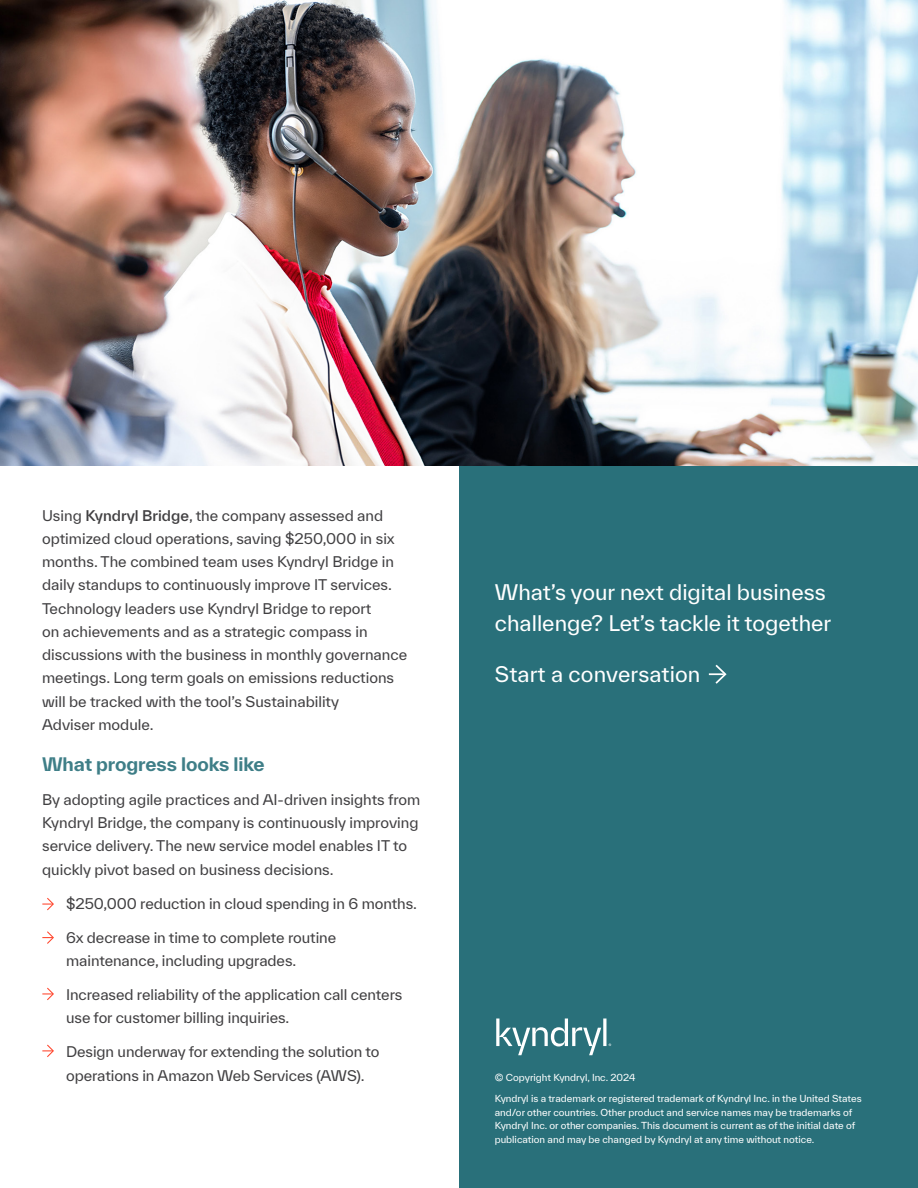
<style>
.page{position:relative;width:918px;height:1188px;background:#fff}
.page>*{position:absolute;margin:0;border:0;box-sizing:border-box;transform-origin:0 0}
.t1{font:20.85px/30.8px "TWK Everett";color:#fff}
.t2{font:700 18px "TWK Everett";letter-spacing:-.005em;color:#3e7e87}
.t3{font:14.25px/23.2px "TWK Everett";color:#414042}
.t4{font:9.3px/13.5px "TWK Everett";color:#fff}
.s1{font-weight:500}
</style>
<div class="page">
<div style="left:459px;top:0;width:459px;height:1188px;background:#29707a"></div>
<svg style="left:709px;top:664px;width:18px;height:20px"></svg>
<svg style="left:496px;top:1019px;width:115px;height:36px"></svg>
<img style="left:0;top:1px;width:918px;height:465px">
<svg style="left:42px;top:898px;width:12px;height:13px"></svg>
<svg style="left:42px;top:931px;width:12px;height:13px"></svg>
<svg style="left:42px;top:987px;width:12px;height:14px"></svg>
<svg style="left:42px;top:1044px;width:12px;height:13px"></svg>
<p class="t3" style="left:42px;top:503px;width:367px">Using <span class="s1">Kyndryl Bridge</span>, the company assessed and optimized cloud operations, saving $250,000 in six months. The combined team uses Kyndryl Bridge in daily standups to continuously improve IT services.<br>Technology leaders use Kyndryl Bridge to report<br>on achievements and as a strategic compass in discussions with the business in monthly governance meetings. Long term goals on emissions reductions will be tracked with the tool’s Sustainability<br>Adviser module.</p>
<p class="t2" style="left:42px;top:751px;width:224px">What progress looks like</p>
<p class="t3" style="left:42px;top:788px;width:380px">By adopting agile practices and AI-driven insights from Kyndryl Bridge, the company is continuously improving service delivery. The new service model enables IT to quickly pivot based on business decisions.</p>
<p class="t3" style="left:66px;top:891px;width:353px">$250,000 reduction in cloud spending in 6 months.</p>
<p class="t3" style="left:66px;top:926px;width:272px">6x decrease in time to complete routine maintenance, including upgrades.</p>
<p class="t3" style="left:66px;top:983px;width:338px">Increased reliability of the application call centers use for customer billing inquiries.</p>
<p class="t3" style="left:66px;top:1040px;width:315px">Design underway for extending the solution to operations in Amazon Web Services (AWS).</p>
<h1 class="t1" style="left:495px;top:577px;width:338px">What’s your next digital business challenge? Let’s tackle it together</h1>
<h1 class="t1" style="left:495px;top:659px;width:207px">Start a conversation</h1>
<p class="t4" style="left:495px;top:1071px;width:142px">© Copyright Kyndryl, Inc. 2024</p>
<p class="t4" style="left:495px;top:1092px;width:368px">Kyndryl is a trademark or registered trademark of Kyndryl Inc. in the United States and/or other countries. Other product and service names may be trademarks of Kyndryl Inc. or other companies. This document is current as of the initial date of publication and may be changed by Kyndryl at any time without notice.</p>
</div>
